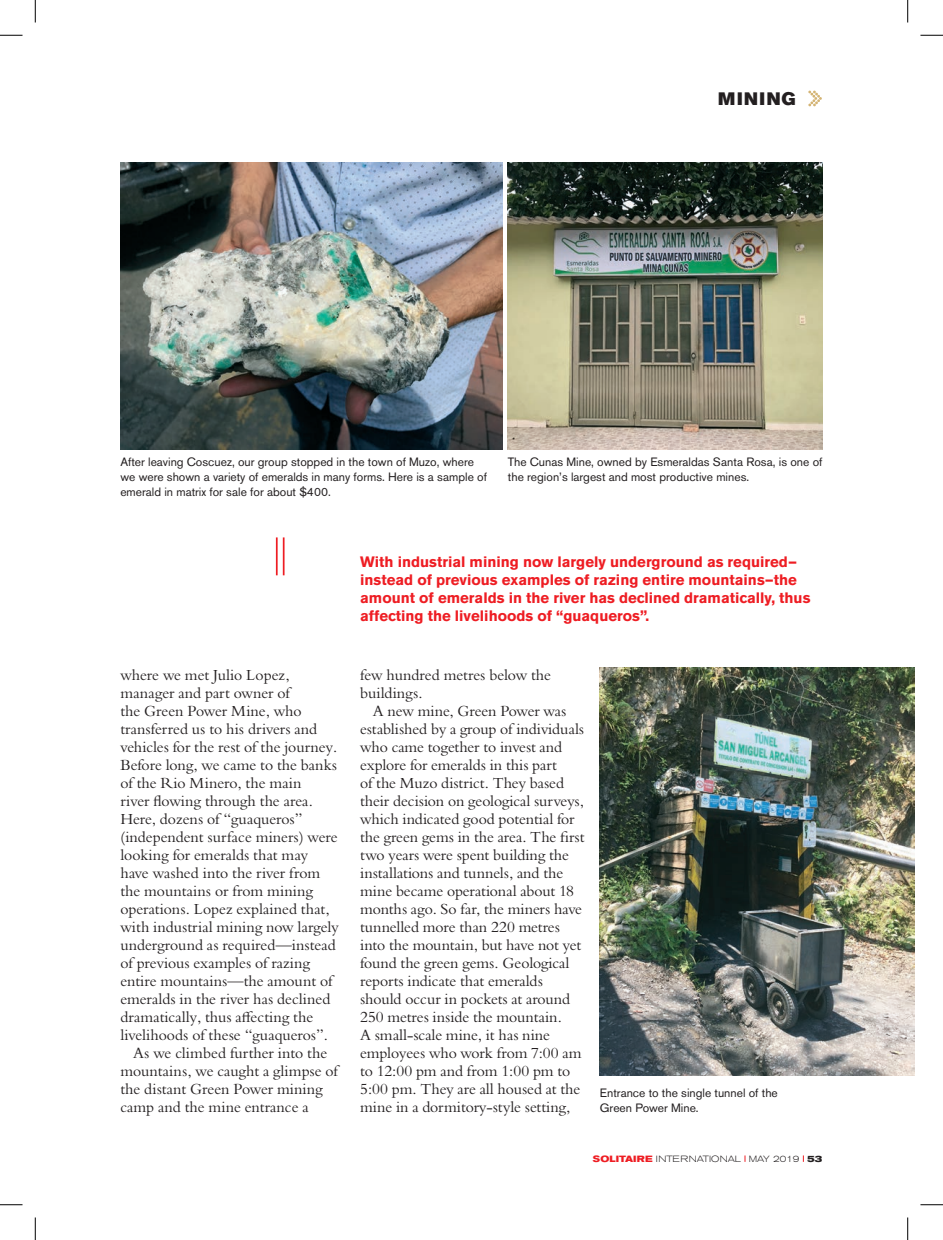
<style>
.page{position:relative;width:943px;height:1240px;background:#fff}
.page>*{position:absolute;margin:0;border:0;box-sizing:border-box;transform-origin:0 0}
.t1{font:17.85px "Akzidenz Grotesk BE Super";letter-spacing:.09em;color:#231f20}
.t2{font:15px/18px "Bergamo Std";color:#231f20}
.t3{font:700 15px/18px "Akzidenz Grotesk BE";color:#ee1d23}
.t4{font:12px/15px "Akzidenz Grotesk BE";color:#231f20}
.t5{font:300 expanded 9px "Akzidenz Grotesk BE";color:#231f20}
.s1{font-weight:700;color:#ee1d23}
.s2{font-weight:700}
</style>
<div class="page">
<svg style="left:808px;top:91px;width:13px;height:15px"></svg>
<hr style="left:283px;top:537px;width:1px;height:38px;background:#ee1d23">
<hr style="left:276px;top:537px;width:1px;height:38px;background:#ee1d23">
<img style="left:120px;top:163px;width:382px;height:286px">
<img style="left:507px;top:163px;width:315px;height:286px">
<img style="left:599px;top:668px;width:315px;height:407px">
<svg style="left:0;top:35px;width:22px;height:1px"></svg>
<svg style="left:920px;top:35px;width:22px;height:1px"></svg>
<svg style="left:0;top:1204px;width:22px;height:1px"></svg>
<svg style="left:920px;top:1204px;width:22px;height:1px"></svg>
<svg style="left:35px;top:0;width:1px;height:22px"></svg>
<svg style="left:35px;top:1217px;width:1px;height:23px"></svg>
<svg style="left:907px;top:0;width:1px;height:22px"></svg>
<svg style="left:907px;top:1217px;width:1px;height:23px"></svg>
<p class="t1" style="left:717px;top:89px;width:79px">MINING</p>
<p class="t4" style="left:120px;top:454px;width:368px">After leaving Coscuez, our group stopped in the town of Muzo, where we were shown a variety of emeralds in many forms. Here is a sample of emerald in matrix for sale for about $400.</p>
<p class="t4" style="left:507px;top:454px;width:316px">The Cunas Mine, owned by Esmeraldas Santa Rosa, is one of the region’s largest and most productive mines.</p>
<p class="t2" style="left:120px;top:666px;width:220px">where we met Julio Lopez, manager and part owner of<br>the Green Power Mine, who transferred us to his drivers and vehicles for the rest of the journey.<br>Before long, we came to the banks of the Rio Minero, the main<br>river flowing through the area.<br>Here, dozens of “guaqueros” (independent surface miners) were looking for emeralds that may have washed into the river from the mountains or from mining operations. Lopez explained that, with industrial mining now largely underground as required—instead of previous examples of razing entire mountains—the amount of emeralds in the river has declined dramatically, thus affecting the livelihoods of these “guaqueros”.</p>
<p class="t2" style="left:120px;top:1044px;width:219px;text-indent:13px">As we climbed further into the mountains, we caught a glimpse of the distant Green Power mining camp and the mine entrance a</p>
<p class="t3" style="left:360px;top:553px;width:451px">With industrial mining now largely underground as required— instead of previous examples of razing entire mountains—the amount of emeralds in the river has declined dramatically, thus affecting the livelihoods of “guaqueros”.</p>
<p class="t2" style="left:360px;top:666px;width:192px">few hundred metres below the buildings.</p>
<p class="t2" style="left:360px;top:702px;width:226px;text-indent:13px">A new mine, Green Power was established by a group of individuals who came together to invest and explore for emeralds in this part<br>of the Muzo district. They based their decision on geological surveys, which indicated good potential for the green gems in the area. The first two years were spent building the installations and tunnels, and the mine became operational about 18 months ago. So far, the miners have tunnelled more than 220 metres into the mountain, but have not yet found the green gems. Geological reports indicate that emeralds should occur in pockets at around<br>250 metres inside the mountain.<br>A small-scale mine, it has nine employees who work from 7:00 am to 12:00 pm and from 1:00 pm to<br>5:00 pm. They are all housed at the mine in a dormitory-style setting,</p>
<p class="t4" style="left:599px;top:1085px;width:179px">Entrance to the single tunnel of the<br>Green Power Mine.</p>
<p class="t5" style="left:592px;top:1153px;width:231px"><span class="s1">SOLITAIRE</span> INTERNATIONAL MAY 2019 <span class="s2">53</span></p>
</div>
